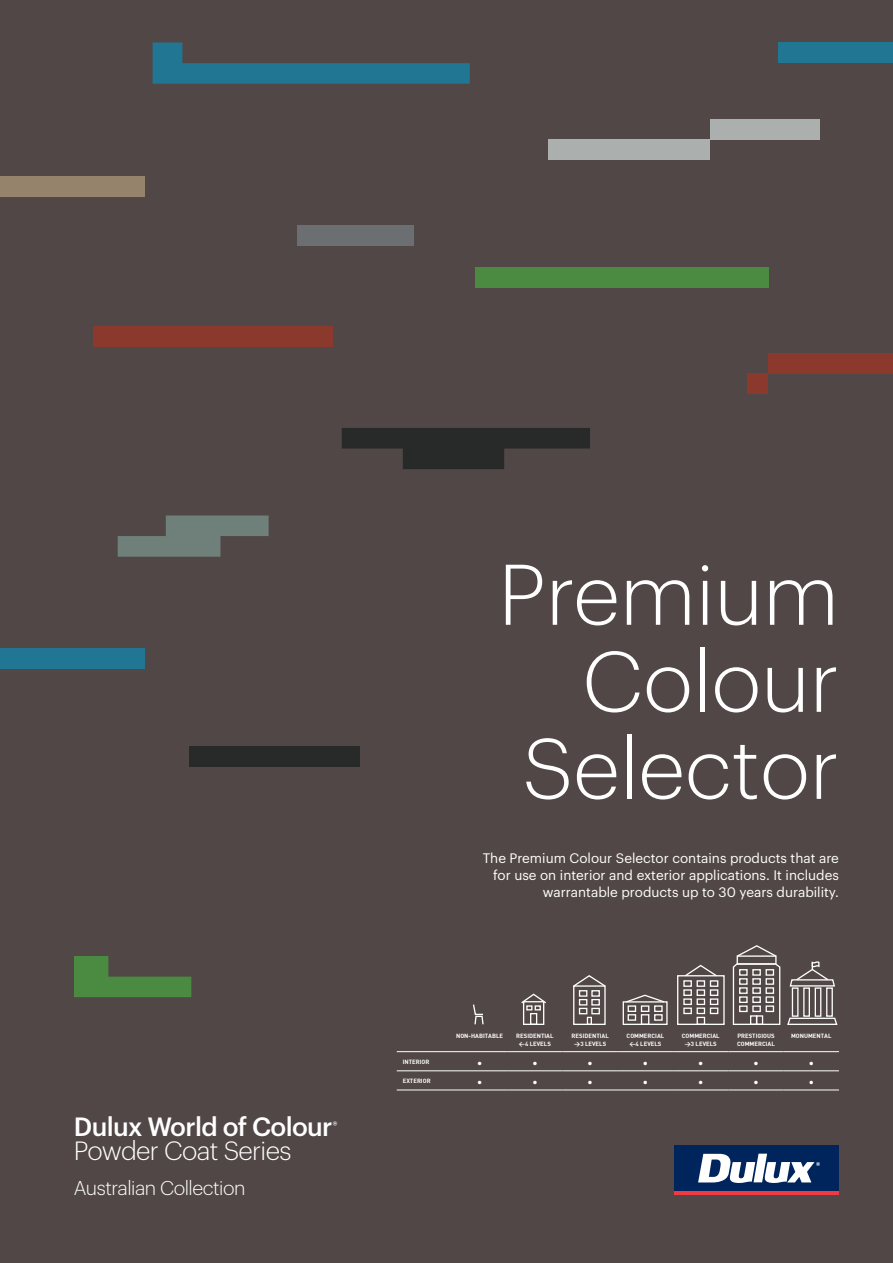
<style>
.page{position:relative;width:893px;height:1263px;background:#514746}
.page>*{position:absolute;margin:0;border:0;box-sizing:border-box;transform-origin:0 0}
.t1{font:300 84px/87px "Graphik";color:#fff;text-align:right}
.t2{font:500 25.8px "Graphik";letter-spacing:-.025em;color:#fff}
.t3{font:300 25.8px "Graphik";letter-spacing:-.025em;color:#fff}
.t4{font:300 19.5px "Graphik";letter-spacing:-.025em;color:#fff}
.t5{font:13.5px/17.2px "Graphik";color:#fff;text-align:right}
.t6{font:10.5px "DIN Bold";color:#fff}
.t7{font:600 9px "Graphik";color:#fff}
.t8{font:6px/7.2px "DIN Bold";color:#fff;text-align:center}
</style>
<div class="page">
<div style="left:297px;top:225px;width:116px;height:21px;background:#6c6f72"></div>
<div style="left:549px;top:139px;width:161px;height:21px;background:#abafad"></div>
<div style="left:710px;top:119px;width:110px;height:20px;background:#abafad"></div>
<div style="left:778px;top:43px;width:115px;height:20px;background:#207693"></div>
<svg style="left:153px;top:43px;width:317px;height:41px"></svg>
<div style="left:0;top:648px;width:145px;height:20px;background:#207693"></div>
<div style="left:0;top:176px;width:145px;height:21px;background:#96836b"></div>
<div style="left:475px;top:267px;width:293px;height:21px;background:#4a8a41"></div>
<svg style="left:74px;top:956px;width:117px;height:41px"></svg>
<div style="left:189px;top:746px;width:170px;height:21px;background:#282929"></div>
<svg style="left:342px;top:428px;width:248px;height:41px"></svg>
<div style="left:768px;top:353px;width:125px;height:21px;background:#8b382d"></div>
<div style="left:748px;top:374px;width:20px;height:20px;background:#8b382d"></div>
<div style="left:93px;top:326px;width:240px;height:21px;background:#8b382d"></div>
<svg style="left:118px;top:515px;width:151px;height:42px"></svg>
<svg style="left:473px;top:1004px;width:11px;height:21px"></svg>
<div style="left:523px;top:1001px;width:21px;height:24px;border:1px solid #fff"></div>
<div style="left:530px;top:1013px;width:7px;height:12px;border:1px solid #fff"></div>
<svg style="left:521px;top:993px;width:25px;height:17px"></svg>
<div style="left:587px;top:1017px;width:5px;height:8px;border:1px solid #fff"></div>
<div style="left:591px;top:990px;width:9px;height:7px;border:1px solid #fff"></div>
<div style="left:579px;top:990px;width:8px;height:7px;border:1px solid #fff"></div>
<div style="left:591px;top:999px;width:9px;height:6px;border:1px solid #fff"></div>
<div style="left:579px;top:999px;width:8px;height:6px;border:1px solid #fff"></div>
<div style="left:591px;top:1008px;width:9px;height:6px;border:1px solid #fff"></div>
<div style="left:579px;top:1008px;width:8px;height:6px;border:1px solid #fff"></div>
<svg style="left:574px;top:975px;width:31px;height:10px"></svg>
<div style="left:573px;top:985px;width:33px;height:40px;border:1px solid #fff"></div>
<div style="left:697px;top:1017px;width:8px;height:8px;border:1px solid #fff"></div>
<div style="left:697px;top:980px;width:8px;height:7px;border:1px solid #fff"></div>
<div style="left:697px;top:989px;width:8px;height:7px;border:1px solid #fff"></div>
<div style="left:697px;top:998px;width:8px;height:7px;border:1px solid #fff"></div>
<div style="left:697px;top:1007px;width:8px;height:7px;border:1px solid #fff"></div>
<div style="left:710px;top:980px;width:8px;height:7px;border:1px solid #fff"></div>
<div style="left:710px;top:989px;width:8px;height:7px;border:1px solid #fff"></div>
<div style="left:710px;top:998px;width:8px;height:7px;border:1px solid #fff"></div>
<div style="left:710px;top:1007px;width:8px;height:7px;border:1px solid #fff"></div>
<div style="left:683px;top:980px;width:9px;height:7px;border:1px solid #fff"></div>
<div style="left:683px;top:989px;width:9px;height:7px;border:1px solid #fff"></div>
<div style="left:683px;top:998px;width:9px;height:7px;border:1px solid #fff"></div>
<div style="left:683px;top:1007px;width:9px;height:7px;border:1px solid #fff"></div>
<svg style="left:685px;top:964px;width:32px;height:11px"></svg>
<div style="left:677px;top:975px;width:48px;height:50px;border:1px solid #fff"></div>
<div style="left:641px;top:1014px;width:8px;height:11px;border:1px solid #fff"></div>
<div style="left:641px;top:1005px;width:8px;height:7px;border:1px solid #fff"></div>
<div style="left:654px;top:1005px;width:9px;height:7px;border:1px solid #fff"></div>
<div style="left:654px;top:1014px;width:9px;height:7px;border:1px solid #fff"></div>
<div style="left:628px;top:1005px;width:8px;height:7px;border:1px solid #fff"></div>
<div style="left:628px;top:1014px;width:8px;height:7px;border:1px solid #fff"></div>
<svg style="left:627px;top:994px;width:36px;height:7px"></svg>
<div style="left:623px;top:1001px;width:45px;height:24px;border:1px solid #fff"></div>
<svg style="left:732px;top:945px;width:105px;height:80px"></svg>
<hr style="left:397px;top:1051px;width:55px;height:1px;background:#fff">
<hr style="left:452px;top:1051px;width:55px;height:1px;background:#fff">
<hr style="left:507px;top:1051px;width:56px;height:1px;background:#fff">
<hr style="left:563px;top:1051px;width:55px;height:1px;background:#fff">
<hr style="left:618px;top:1051px;width:55px;height:1px;background:#fff">
<hr style="left:673px;top:1051px;width:55px;height:1px;background:#fff">
<hr style="left:728px;top:1051px;width:56px;height:1px;background:#fff">
<hr style="left:784px;top:1051px;width:55px;height:1px;background:#fff">
<hr style="left:397px;top:1070px;width:55px;height:1px;background:#fff">
<hr style="left:452px;top:1070px;width:55px;height:1px;background:#fff">
<hr style="left:507px;top:1070px;width:56px;height:1px;background:#fff">
<hr style="left:563px;top:1070px;width:55px;height:1px;background:#fff">
<hr style="left:618px;top:1070px;width:55px;height:1px;background:#fff">
<hr style="left:673px;top:1070px;width:55px;height:1px;background:#fff">
<hr style="left:728px;top:1070px;width:56px;height:1px;background:#fff">
<hr style="left:784px;top:1070px;width:55px;height:1px;background:#fff">
<hr style="left:397px;top:1089px;width:55px;height:1px;background:#fff">
<hr style="left:452px;top:1089px;width:55px;height:1px;background:#fff">
<hr style="left:507px;top:1089px;width:56px;height:1px;background:#fff">
<hr style="left:563px;top:1089px;width:55px;height:1px;background:#fff">
<hr style="left:618px;top:1089px;width:55px;height:1px;background:#fff">
<hr style="left:673px;top:1089px;width:55px;height:1px;background:#fff">
<hr style="left:728px;top:1089px;width:56px;height:1px;background:#fff">
<hr style="left:784px;top:1089px;width:55px;height:1px;background:#fff">
<div style="left:674px;top:1145px;width:165px;height:46px;background:#00255d"></div>
<hr style="left:674px;top:1191px;width:165px;height:3px;background:#ee3a41">
<svg style="left:698px;top:1154px;width:122px;height:29px"></svg>
<h2 class="t2" style="left:74px;top:1107px;width:260px">Dulux World of Colour</h2>
<p class="t7" style="left:333px;top:1118px;width:6px">®</p>
<h2 class="t3" style="left:74px;top:1132px;width:219px">Powder Coat Series</h2>
<h3 class="t4" style="left:74px;top:1173px;width:173px">Australian Collection</h3>
<h1 class="t1" style="left:498px;top:544px;width:342px">Premium<br>Colour<br>Selector</h1>
<p class="t5" style="left:483px;top:848px;width:358px">The Premium Colour Selector contains products that are for use on interior and exterior applications. It includes warrantable products up to 30 years durability.</p>
<p class="t8" style="left:456px;top:1032px;width:48px">NON-HABITABLE</p>
<p class="t8" style="left:516px;top:1032px;width:39px">RESIDENTIAL &lt;4 LEVELS</p>
<p class="t8" style="left:572px;top:1032px;width:39px">RESIDENTIAL &gt;3 LEVELS</p>
<p class="t8" style="left:627px;top:1032px;width:39px">COMMERCIAL &lt;4 LEVELS</p>
<p class="t8" style="left:682px;top:1032px;width:39px">COMMERCIAL &gt;3 LEVELS</p>
<p class="t8" style="left:737px;top:1032px;width:39px;text-align:left">PRESTIGIOUS<br>COMMERCIAL</p>
<p class="t8" style="left:791px;top:1032px;width:42px">MONUMENTAL</p>
<p class="t8" style="left:403px;top:1058px;width:28px">INTERIOR</p>
<p class="t6" style="left:477px;top:1056px;width:7px">•</p>
<p class="t6" style="left:532px;top:1056px;width:7px">•</p>
<p class="t6" style="left:588px;top:1056px;width:7px">•</p>
<p class="t6" style="left:643px;top:1056px;width:7px">•</p>
<p class="t6" style="left:698px;top:1056px;width:7px">•</p>
<p class="t6" style="left:753px;top:1056px;width:7px">•</p>
<p class="t6" style="left:809px;top:1056px;width:7px">•</p>
<p class="t8" style="left:403px;top:1077px;width:29px">EXTERIOR</p>
<p class="t6" style="left:477px;top:1075px;width:7px">•</p>
<p class="t6" style="left:532px;top:1075px;width:7px">•</p>
<p class="t6" style="left:588px;top:1075px;width:7px">•</p>
<p class="t6" style="left:643px;top:1075px;width:7px">•</p>
<p class="t6" style="left:698px;top:1075px;width:7px">•</p>
<p class="t6" style="left:753px;top:1075px;width:7px">•</p>
<p class="t6" style="left:809px;top:1075px;width:7px">•</p>
</div>
